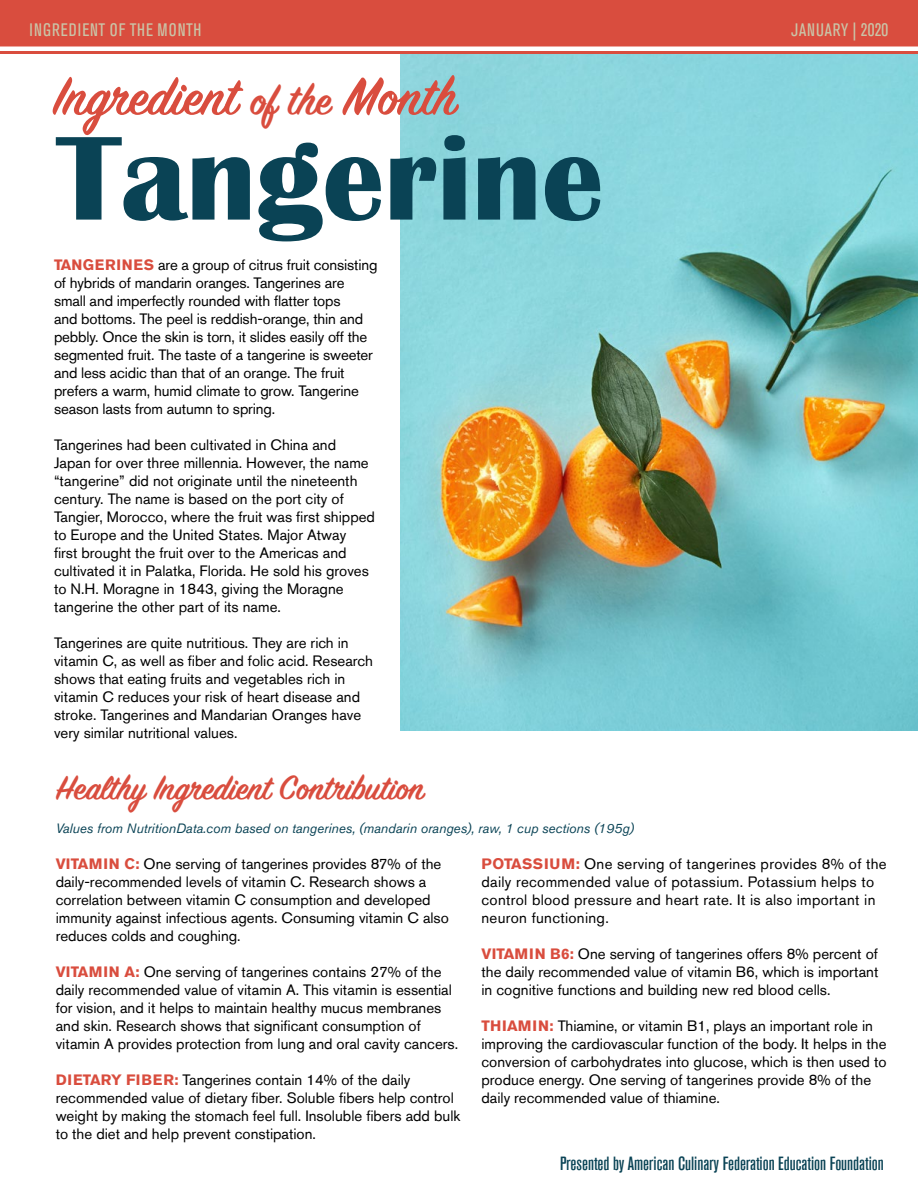
<style>
.page{position:relative;width:918px;height:1188px;background:#fff}
.page>*{position:absolute;margin:0;border:0;box-sizing:border-box;transform-origin:0 0}
.t1{font:700 123.6px "Britannic";color:#0a4355}
.t2{font:600 58.95px "Sign Painter House Script";color:#d94d3e}
.t3{font:600 37.5px "Sign Painter House Script";color:#d94d3e}
.t4{font:500 condensed 19.05px "Akzidenz Grotesk Std";color:#0a4355}
.t5{font:condensed 18px "Akzidenz Grotesk Std";letter-spacing:.065em;color:#cac4a7}
.t6{font:condensed 18px "Akzidenz Grotesk Std";letter-spacing:.045em;color:#cac4a7}
.t7{font:15px/18px "Akzidenz Grotesk Std";color:#000}
.t8{font:15px/18px "Akzidenz Grotesk Std";letter-spacing:.02em;color:#000}
.t9{font:italic 13.5px "Akzidenz Grotesk Std";color:#0a4355}
.s1{font-size:47.25px}
.s2{font-weight:700;color:#d94d3e}
</style>
<div class="page">
<img style="left:401px;top:54px;width:517px;height:676px">
<div style="left:0;top:0;width:918px;height:54px;background:#d94d3e"></div>
<div style="left:0;top:46px;width:918px;height:5px;background:#fff"></div>
<p class="t5" style="left:29px;top:20px;width:173px">INGREDIENT OF THE MONTH</p>
<p class="t6" style="left:791px;top:20px;width:99px">JANUARY | 2020</p>
<h2 class="t2" style="left:54px;top:61px;width:404px">Ingredient <span class="s1">of the</span> Month</h2>
<h1 class="t1" style="left:57px;top:109px;width:548px">Tangerine</h1>
<p class="t7" style="left:54px;top:256px;width:325px"><span class="s2">TANGERINES</span> are a group of citrus fruit consisting of hybrids of mandarin oranges. Tangerines are small and imperfectly rounded with flatter tops<br>and bottoms. The peel is reddish-orange, thin and pebbly. Once the skin is torn, it slides easily off the segmented fruit. The taste of a tangerine is sweeter and less acidic than that of an orange. The fruit prefers a warm, humid climate to grow. Tangerine season lasts from autumn to spring.</p>
<p class="t7" style="left:54px;top:436px;width:323px">Tangerines had been cultivated in China and Japan for over three millennia. However, the name “tangerine” did not originate until the nineteenth century. The name is based on the port city of Tangier, Morocco, where the fruit was first shipped to Europe and the United States. Major Atway<br>first brought the fruit over to the Americas and cultivated it in Palatka, Florida. He sold his groves to N.H. Moragne in 1843, giving the Moragne tangerine the other part of its name.</p>
<p class="t7" style="left:54px;top:634px;width:320px">Tangerines are quite nutritious. They are rich in vitamin C, as well as fiber and folic acid. Research shows that eating fruits and vegetables rich in vitamin C reduces your risk of heart disease and stroke. Tangerines and Mandarian Oranges have very similar nutritional values.</p>
<h3 class="t3" style="left:56px;top:765px;width:372px">Healthy Ingredient Contribution</h3>
<p class="t9" style="left:56px;top:820px;width:580px">Values from NutritionData.com based on tangerines, (mandarin oranges), raw, 1 cup sections (195g)</p>
<p class="t7" style="left:56px;top:855px;width:395px"><span class="s2">VITAMIN C:</span> One serving of tangerines provides 87% of the daily-recommended levels of vitamin C. Research shows a correlation between vitamin C consumption and developed immunity against infectious agents. Consuming vitamin C also reduces colds and coughing.</p>
<p class="t7" style="left:56px;top:963px;width:404px"><span class="s2">VITAMIN A:</span> One serving of tangerines contains 27% of the daily recommended value of vitamin A. This vitamin is essential for vision, and it helps to maintain healthy mucus membranes and skin. Research shows that significant consumption of vitamin A provides protection from lung and oral cavity cancers.</p>
<p class="t7" style="left:56px;top:1071px;width:406px"><span class="s2">DIETARY FIBER:</span> Tangerines contain 14% of the daily recommended value of dietary fiber. Soluble fibers help control weight by making the stomach feel full. Insoluble fibers add bulk to the diet and help prevent constipation.</p>
<p class="t8" style="left:482px;top:855px;width:407px"><span class="s2">POTASSIUM:</span> One serving of tangerines provides 8% of the daily recommended value of potassium. Potassium helps to control blood pressure and heart rate. It is also important in neuron functioning.</p>
<p class="t7" style="left:482px;top:945px;width:398px;text-align:justify"><span class="s2">VITAMIN B6:</span> One serving of tangerines offers 8% percent of the daily recommended value of vitamin B6, which is important in cognitive functions and building new red blood cells.</p>
<p class="t7" style="left:482px;top:1017px;width:407px"><span class="s2">THIAMIN:</span> Thiamine, or vitamin B1, plays an important role in improving the cardiovascular function of the body. It helps in the conversion of carbohydrates into glucose, which is then used to produce energy. One serving of tangerines provide 8% of the daily recommended value of thiamine.</p>
<p class="t4" style="left:560px;top:1153px;width:325px">Presented by American Culinary Federation Education Foundation</p>
</div>
